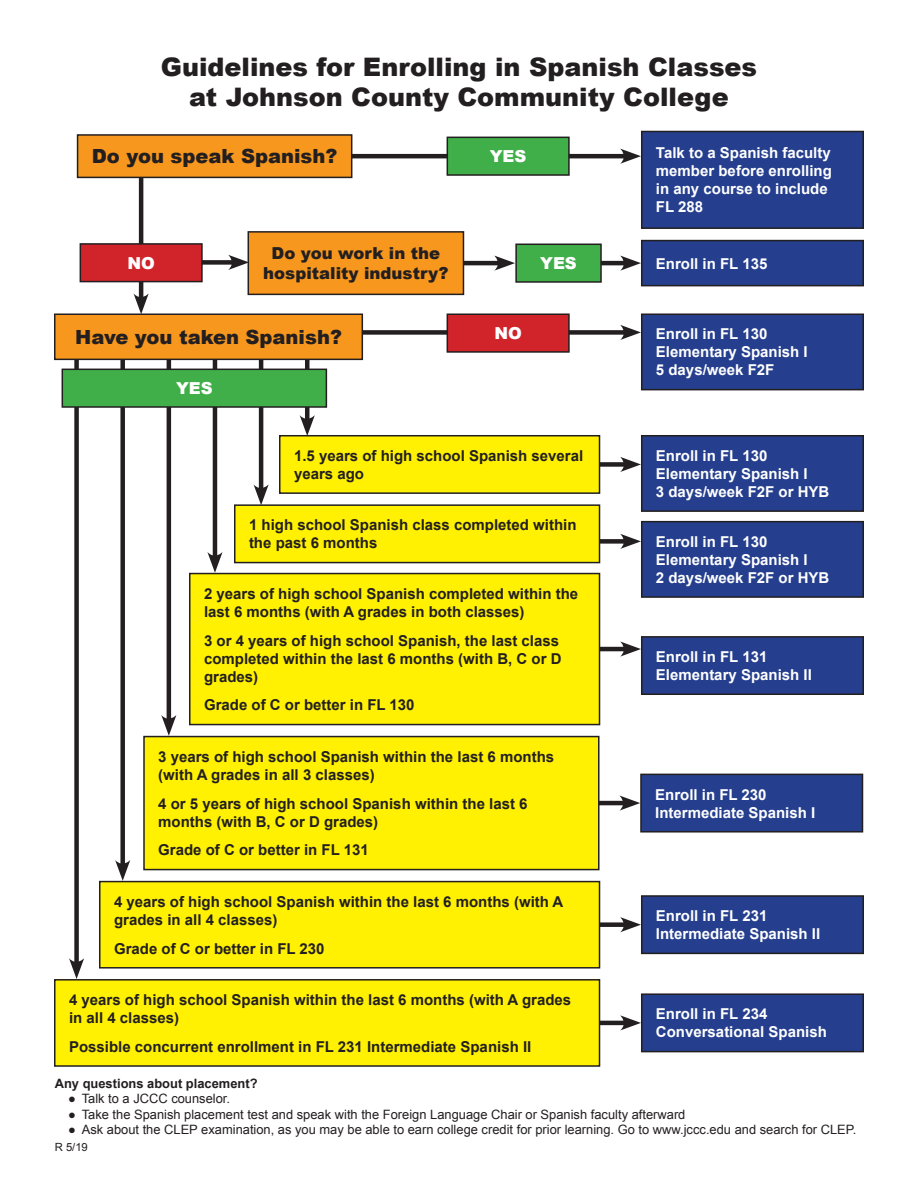
<style>
.page{position:relative;width:918px;height:1188px;background:#fff}
.page>*{position:absolute;margin:0;border:0;box-sizing:border-box;transform-origin:0 0}
.t1{font:900 25.5px/30px "Arial";color:#231f20;text-align:center}
.t2{font:900 19.5px "Arial";color:#231f20}
.t3{font:900 16.5px/19.8px "Arial";color:#231f20;text-align:center}
.t4{font:900 16.5px "Arial";color:#fff}
.t5{font:700 15px/18px "Arial";color:#231f20}
.t6{font:700 15px/18px "Arial";color:#fff}
.t7{font:12.9px "Arial";color:#231f20}
.t8{font:700 12.9px "Arial";color:#231f20}
.t9{font:11.25px "Arial";color:#231f20}
</style>
<div class="page">
<div style="left:300px;top:330px;width:328px;height:5px;background:#231f20"></div>
<svg style="left:620px;top:325px;width:21px;height:15px"></svg>
<hr style="left:305px;top:326px;width:4px;height:97px;background:#231f20">
<svg style="left:300px;top:415px;width:15px;height:20px"></svg>
<hr style="left:259px;top:322px;width:4px;height:171px;background:#231f20">
<svg style="left:254px;top:484px;width:15px;height:20px"></svg>
<div style="left:642px;top:314px;width:221px;height:76px;background:#253f8e"></div>
<div style="left:641px;top:314px;width:223px;height:76px;border:2px solid #231f20"></div>
<hr style="left:213px;top:319px;width:4px;height:241px;background:#231f20">
<svg style="left:207px;top:552px;width:16px;height:21px"></svg>
<hr style="left:167px;top:325px;width:4px;height:398px;background:#231f20">
<svg style="left:161px;top:715px;width:15px;height:21px"></svg>
<div style="left:120px;top:322px;width:5px;height:546px;background:#231f20"></div>
<svg style="left:115px;top:860px;width:15px;height:21px"></svg>
<div style="left:74px;top:322px;width:5px;height:644px;background:#231f20"></div>
<svg style="left:69px;top:958px;width:15px;height:21px"></svg>
<div style="left:55px;top:314px;width:307px;height:45px;background:#f7971d"></div>
<div style="left:54px;top:314px;width:309px;height:46px;border:2px solid #231f20"></div>
<div style="left:62px;top:369px;width:264px;height:38px;background:#40ae49"></div>
<div style="left:62px;top:369px;width:265px;height:39px;border:2px solid #231f20"></div>
<div style="left:447px;top:314px;width:122px;height:38px;background:#d1232a"></div>
<div style="left:447px;top:314px;width:123px;height:39px;border:2px solid #231f20"></div>
<div style="left:642px;top:436px;width:221px;height:75px;background:#253f8e"></div>
<div style="left:641px;top:435px;width:223px;height:77px;border:2px solid #231f20"></div>
<div style="left:300px;top:462px;width:328px;height:5px;background:#231f20"></div>
<svg style="left:620px;top:457px;width:21px;height:15px"></svg>
<div style="left:280px;top:436px;width:320px;height:57px;background:#fff101"></div>
<div style="left:279px;top:435px;width:321px;height:59px;border:2px solid #231f20"></div>
<div style="left:642px;top:522px;width:221px;height:75px;background:#253f8e"></div>
<div style="left:641px;top:521px;width:223px;height:77px;border:2px solid #231f20"></div>
<div style="left:300px;top:539px;width:328px;height:5px;background:#231f20"></div>
<svg style="left:620px;top:534px;width:21px;height:15px"></svg>
<div style="left:235px;top:505px;width:365px;height:58px;background:#fff101"></div>
<div style="left:234px;top:504px;width:366px;height:59px;border:2px solid #231f20"></div>
<div style="left:642px;top:637px;width:221px;height:57px;background:#253f8e"></div>
<div style="left:641px;top:636px;width:223px;height:59px;border:2px solid #231f20"></div>
<hr style="left:300px;top:647px;width:328px;height:4px;background:#231f20">
<svg style="left:620px;top:641px;width:21px;height:16px"></svg>
<div style="left:190px;top:574px;width:410px;height:151px;background:#fff101"></div>
<div style="left:189px;top:573px;width:411px;height:152px;border:2px solid #231f20"></div>
<div style="left:641px;top:774px;width:221px;height:58px;background:#253f8e"></div>
<div style="left:640px;top:774px;width:223px;height:59px;border:2px solid #231f20"></div>
<hr style="left:299px;top:801px;width:329px;height:4px;background:#231f20">
<svg style="left:619px;top:795px;width:21px;height:16px"></svg>
<div style="left:144px;top:737px;width:455px;height:133px;background:#fff101"></div>
<div style="left:143px;top:736px;width:457px;height:134px;border:2px solid #231f20"></div>
<div style="left:642px;top:896px;width:221px;height:57px;background:#253f8e"></div>
<div style="left:641px;top:895px;width:223px;height:59px;border:2px solid #231f20"></div>
<div style="left:300px;top:922px;width:328px;height:5px;background:#231f20"></div>
<svg style="left:620px;top:917px;width:21px;height:15px"></svg>
<div style="left:100px;top:882px;width:500px;height:86px;background:#fff101"></div>
<div style="left:99px;top:881px;width:501px;height:88px;border:2px solid #231f20"></div>
<div style="left:642px;top:994px;width:221px;height:58px;background:#253f8e"></div>
<div style="left:641px;top:993px;width:223px;height:59px;border:2px solid #231f20"></div>
<hr style="left:300px;top:1021px;width:328px;height:4px;background:#231f20">
<svg style="left:620px;top:1015px;width:21px;height:15px"></svg>
<div style="left:55px;top:980px;width:545px;height:86px;background:#fff101"></div>
<div style="left:54px;top:979px;width:546px;height:88px;border:2px solid #231f20"></div>
<hr style="left:139px;top:168px;width:4px;height:134px;background:#231f20">
<svg style="left:134px;top:293px;width:15px;height:21px"></svg>
<hr style="left:300px;top:154px;width:328px;height:4px;background:#231f20">
<svg style="left:620px;top:149px;width:21px;height:15px"></svg>
<div style="left:642px;top:131px;width:221px;height:97px;background:#253f8e"></div>
<div style="left:641px;top:131px;width:223px;height:98px;border:2px solid #231f20"></div>
<div style="left:78px;top:135px;width:274px;height:42px;background:#f7971d"></div>
<div style="left:77px;top:134px;width:275px;height:44px;border:2px solid #231f20"></div>
<div style="left:447px;top:137px;width:122px;height:38px;background:#40ae49"></div>
<div style="left:447px;top:137px;width:123px;height:39px;border:2px solid #231f20"></div>
<hr style="left:321px;top:261px;width:181px;height:4px;background:#231f20">
<svg style="left:494px;top:256px;width:21px;height:15px"></svg>
<div style="left:248px;top:232px;width:215px;height:62px;background:#f7971d"></div>
<div style="left:248px;top:231px;width:216px;height:64px;border:2px solid #231f20"></div>
<hr style="left:526px;top:261px;width:102px;height:4px;background:#231f20">
<svg style="left:620px;top:256px;width:21px;height:15px"></svg>
<div style="left:516px;top:244px;width:85px;height:38px;background:#40ae49"></div>
<div style="left:515px;top:244px;width:87px;height:39px;border:2px solid #231f20"></div>
<div style="left:642px;top:241px;width:221px;height:45px;background:#253f8e"></div>
<div style="left:641px;top:240px;width:223px;height:46px;border:2px solid #231f20"></div>
<div style="left:103px;top:260px;width:133px;height:5px;background:#231f20"></div>
<svg style="left:228px;top:255px;width:21px;height:15px"></svg>
<div style="left:80px;top:244px;width:122px;height:38px;background:#d1232a"></div>
<div style="left:80px;top:243px;width:123px;height:39px;border:2px solid #231f20"></div>
<p class="t1" style="left:161px;top:52px;width:598px">Guidelines for Enrolling in Spanish Classes at Johnson County Community College</p>
<p class="t6" style="left:656px;top:144px;width:177px">Talk to a Spanish faculty member before enrolling in any course to include<br>FL 288</p>
<p class="t2" style="left:92px;top:142px;width:247px">Do you speak Spanish?</p>
<p class="t4" style="left:490px;top:144px;width:38px">YES</p>
<p class="t3" style="left:263px;top:243px;width:187px">Do you work in the hospitality industry?</p>
<p class="t4" style="left:127px;top:251px;width:29px">NO</p>
<p class="t4" style="left:540px;top:251px;width:38px">YES</p>
<p class="t6" style="left:656px;top:255px;width:113px">Enroll in FL 135</p>
<p class="t2" style="left:75px;top:323px;width:268px">Have you taken Spanish?</p>
<p class="t4" style="left:176px;top:376px;width:38px">YES</p>
<p class="t4" style="left:494px;top:321px;width:29px">NO</p>
<p class="t5" style="left:294px;top:447px;width:291px">1.5 years of high school Spanish several years ago</p>
<p class="t5" style="left:249px;top:517px;width:329px">1 high school Spanish class completed within the past 6 months</p>
<p class="t5" style="left:204px;top:585px;width:376px">2 years of high school Spanish completed within the last 6 months (with A grades in both classes)</p>
<p class="t5" style="left:204px;top:632px;width:359px">3 or 4 years of high school Spanish, the last class completed within the last 6 months (with B, C or D grades)</p>
<p class="t5" style="left:204px;top:696px;width:212px">Grade of C or better in FL 130</p>
<p class="t5" style="left:158px;top:748px;width:397px">3 years of high school Spanish within the last 6 months (with A grades in all 3 classes)</p>
<p class="t5" style="left:158px;top:795px;width:371px">4 or 5 years of high school Spanish within the last 6 months (with B, C or D grades)</p>
<p class="t5" style="left:158px;top:842px;width:212px">Grade of C or better in FL 131</p>
<p class="t5" style="left:114px;top:893px;width:451px">4 years of high school Spanish within the last 6 months (with A grades in all 4 classes)</p>
<p class="t5" style="left:114px;top:940px;width:212px">Grade of C or better in FL 230</p>
<p class="t5" style="left:69px;top:991px;width:504px">4 years of high school Spanish within the last 6 months (with A grades in all 4 classes)</p>
<p class="t5" style="left:69px;top:1038px;width:464px">Possible concurrent enrollment in FL 231 Intermediate Spanish II</p>
<p class="t6" style="left:656px;top:326px;width:113px">Enroll in FL 130</p>
<p class="t6" style="left:656px;top:344px;width:153px">Elementary Spanish I</p>
<p class="t6" style="left:656px;top:362px;width:120px">5 days/week F2F</p>
<p class="t6" style="left:656px;top:447px;width:113px">Enroll in FL 130</p>
<p class="t6" style="left:656px;top:465px;width:153px">Elementary Spanish I</p>
<p class="t6" style="left:656px;top:483px;width:175px">3 days/week F2F or HYB</p>
<p class="t6" style="left:656px;top:533px;width:113px">Enroll in FL 130</p>
<p class="t6" style="left:656px;top:551px;width:153px">Elementary Spanish I</p>
<p class="t6" style="left:656px;top:569px;width:175px">2 days/week F2F or HYB</p>
<p class="t6" style="left:656px;top:648px;width:113px">Enroll in FL 131</p>
<p class="t6" style="left:656px;top:666px;width:157px">Elementary Spanish II</p>
<p class="t6" style="left:655px;top:786px;width:113px">Enroll in FL 230</p>
<p class="t6" style="left:655px;top:804px;width:162px">Intermediate Spanish I</p>
<p class="t6" style="left:656px;top:907px;width:113px">Enroll in FL 231</p>
<p class="t6" style="left:656px;top:925px;width:166px">Intermediate Spanish II</p>
<p class="t6" style="left:656px;top:1006px;width:113px">Enroll in FL 234</p>
<p class="t6" style="left:656px;top:1024px;width:172px">Conversational Spanish</p>
<p class="t8" style="left:55px;top:1074px;width:204px">Any questions about placement?</p>
<p class="t7" style="left:68px;top:1090px;width:163px">● Talk to a JCCC counselor.</p>
<p class="t7" style="left:68px;top:1106px;width:619px">● Take the Spanish placement test and speak with the Foreign Language Chair or Spanish faculty afterward</p>
<p class="t7" style="left:68px;top:1121px;width:790px">● Ask about the CLEP examination, as you may be able to earn college credit for prior learning. Go to www.jccc.edu and search for CLEP.</p>
<p class="t9" style="left:55px;top:1140px;width:35px">R 5/19</p>
</div>
